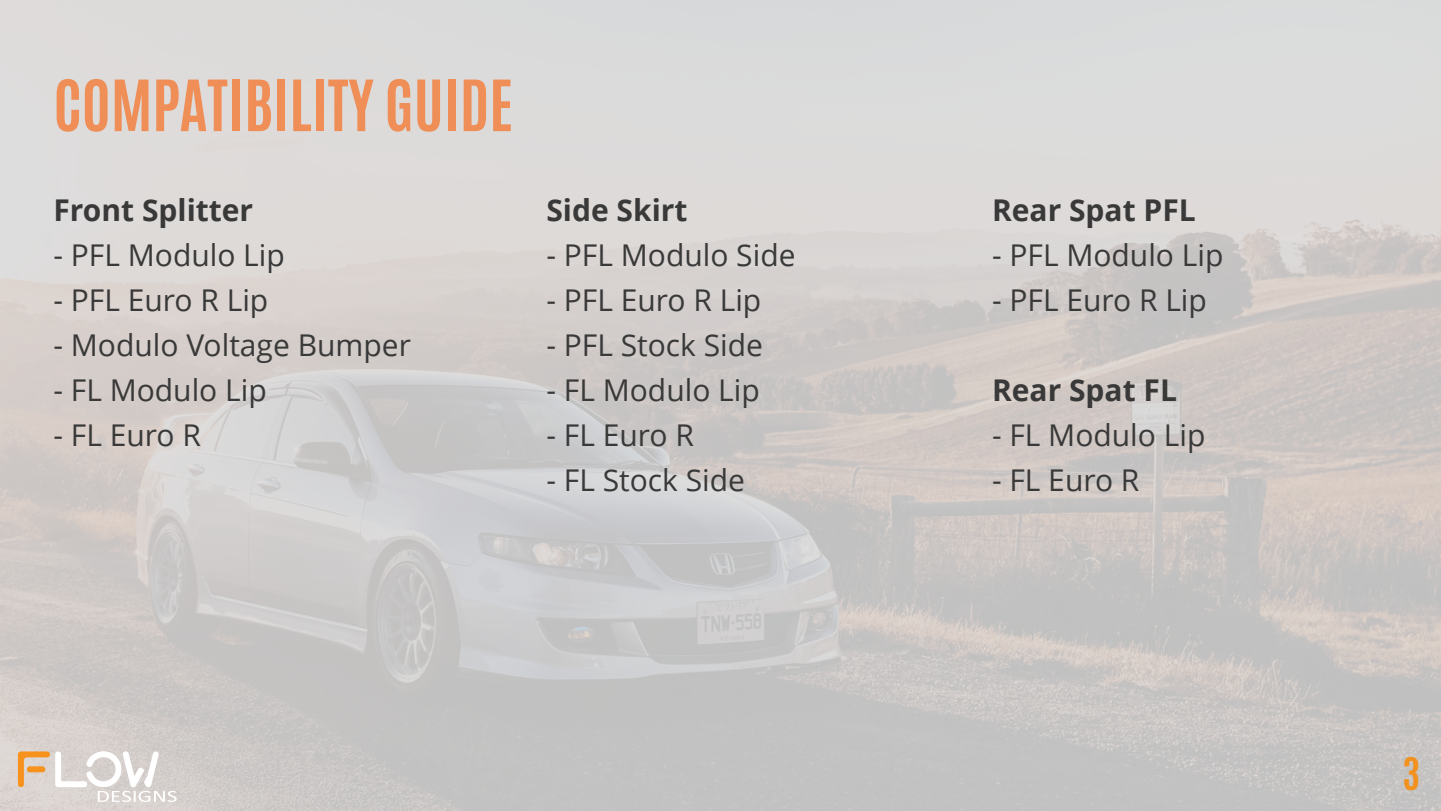
<style>
.page{position:relative;width:1441px;height:811px;background:#fff}
.page>*{position:absolute;margin:0;border:0;box-sizing:border-box;transform-origin:0 0}
.t1{font:700 60px "Antonio";color:#ef8e56}
.t2{font:700 37.5px "Antonio";color:#f2911d}
.t3{font:30px "Open Sans";color:#393939}
.t4{font:700 30px "Open Sans";color:#393939}
</style>
<div class="page">
<div style="left:1px;top:0;width:1440px;height:810px;background:#dadada;opacity:.87"></div>
<svg style="left:18px;top:749px;width:159px;height:53px"></svg>
<h1 class="t1" style="left:53px;top:62px;width:461px">COMPATIBILITY GUIDE</h1>
<p class="t4" style="left:53px;top:198px;width:201px">Front Splitter</p>
<p class="t3" style="left:53px;top:243px;width:233px">- PFL Modulo Lip</p>
<p class="t3" style="left:53px;top:288px;width:216px">- PFL Euro R Lip</p>
<p class="t3" style="left:53px;top:333px;width:359px">- Modulo Voltage Bumper</p>
<p class="t3" style="left:53px;top:378px;width:215px">- FL Modulo Lip</p>
<p class="t3" style="left:53px;top:423px;width:149px">- FL Euro R</p>
<p class="t4" style="left:546px;top:198px;width:143px">Side Skirt</p>
<p class="t3" style="left:546px;top:243px;width:251px">- PFL Modulo Side</p>
<p class="t3" style="left:546px;top:288px;width:216px">- PFL Euro R Lip</p>
<p class="t3" style="left:546px;top:333px;width:218px">- PFL Stock Side</p>
<p class="t3" style="left:546px;top:378px;width:215px">- FL Modulo Lip</p>
<p class="t3" style="left:546px;top:423px;width:149px">- FL Euro R</p>
<p class="t3" style="left:546px;top:468px;width:200px">- FL Stock Side</p>
<p class="t4" style="left:992px;top:198px;width:205px">Rear Spat PFL</p>
<p class="t3" style="left:992px;top:243px;width:233px">- PFL Modulo Lip</p>
<p class="t3" style="left:992px;top:288px;width:216px">- PFL Euro R Lip</p>
<p class="t4" style="left:992px;top:378px;width:186px">Rear Spat FL</p>
<p class="t3" style="left:992px;top:423px;width:215px">- FL Modulo Lip</p>
<p class="t3" style="left:992px;top:468px;width:149px">- FL Euro R</p>
<p class="t2" style="left:1402px;top:747px;width:19px">3</p>
</div>
